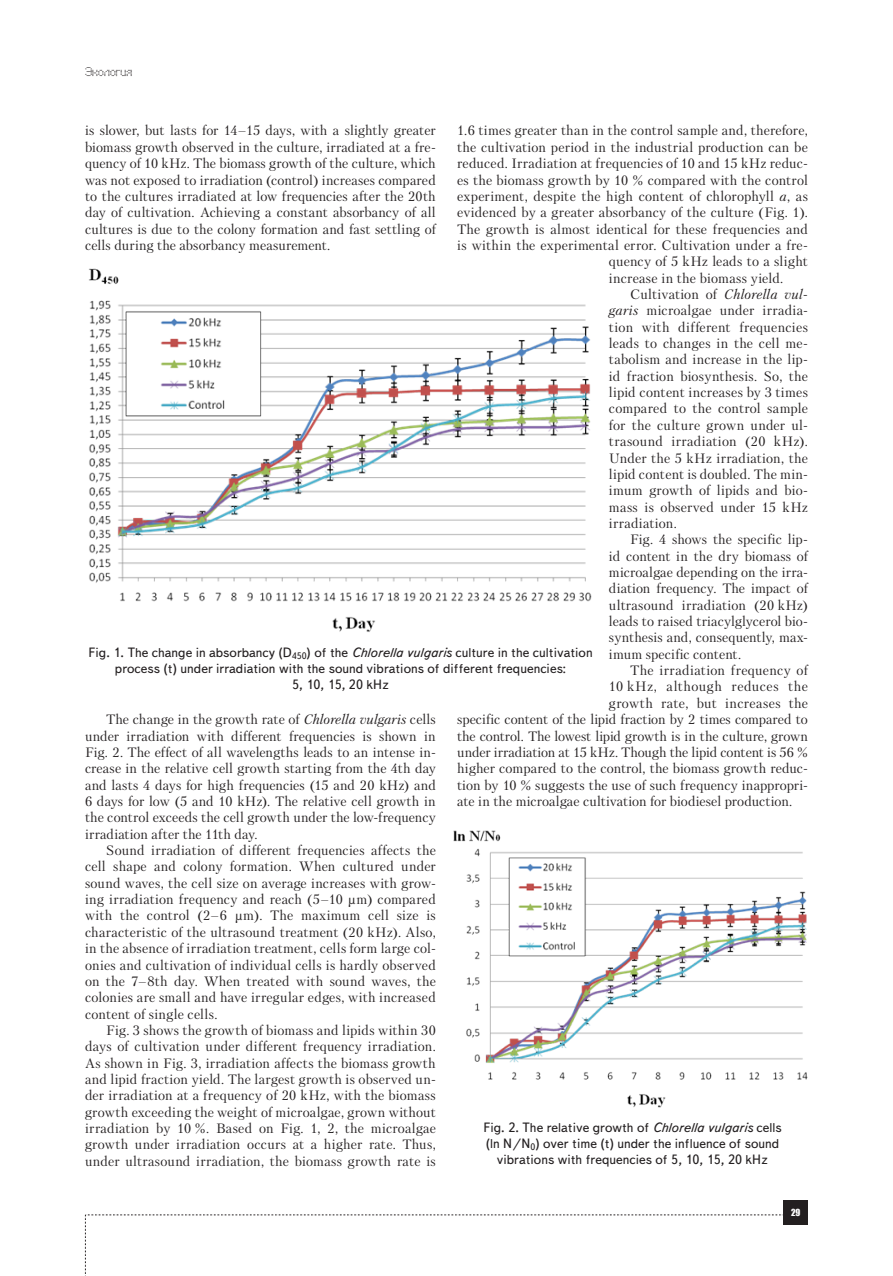
<style>
.page{position:relative;width:893px;height:1276px;background:#fff}
.page>*{position:absolute;margin:0;border:0;box-sizing:border-box;transform-origin:0 0}
.Text__англ{font:13.5px/16.4px "Petersburg C";letter-spacing:.01em;color:#231f20;text-align:justify}
.risunok{font:13.5px/16.2px "Text Book C";color:#231f20;text-align:center}
.Text__англ-2{font:13.5px "Petersburg C";letter-spacing:-.01em;color:#231f20}
.Text__англ-3{font:13.5px "Petersburg C";letter-spacing:.035em;color:#231f20}
.t1{font:12px "Perfo";letter-spacing:.015em;color:#231f20}
.t2{font:9px "Impact";color:#fff}
.s1{font-style:italic}
</style>
<div class="page">
<svg style="left:85px;top:1214px;width:699px;height:62px"></svg>
<div style="left:784px;top:1200px;width:24px;height:24px;background:#231f20"></div>
<img style="left:89px;top:268px;width:503px;height:364px">
<img style="left:453px;top:830px;width:355px;height:278px">
<p class="t1" style="left:85px;top:65px;width:49px">Экология</p>
<p class="Text__англ" style="left:85px;top:122px;width:352px">is slower, but lasts for 14–15 days, with a slightly greater biomass growth observed in the culture, irradiated at a fre&shy;quency of 10 kHz. The biomass growth of the culture, which was not exposed to irradiation (control) increases compared to the cultures irradiated at low frequencies after the 20th day of cultivation. Achieving a constant absorbancy of all cultures is due to the colony formation and fast settling of cells during the absorbancy measurement.</p>
<p class="Text__англ" style="left:457px;top:122px;width:352px">1.6 times greater than in the control sample and, therefore,</p>
<p class="Text__англ" style="left:457px;top:139px;width:352px">the cultivation period in the industrial production can be</p>
<p class="Text__англ" style="left:457px;top:155px;width:352px">reduced. Irradiation at frequencies of 10 and 15 kHz reduc-</p>
<p class="Text__англ" style="left:457px;top:171px;width:352px">es the biomass growth by 10 % compared with the control</p>
<p class="Text__англ" style="left:457px;top:188px;width:352px">experiment, despite the high content of chlorophyll <span class="s1">a</span>, as</p>
<p class="Text__англ" style="left:457px;top:204px;width:352px">evidenced by a greater absorbancy of the culture (Fig. 1).</p>
<p class="Text__англ" style="left:457px;top:220px;width:352px">The growth is almost identical for these frequencies and</p>
<p class="Text__англ" style="left:457px;top:237px;width:352px">is within the experimental error. Cultivation under a fre-</p>
<p class="Text__англ" style="left:609px;top:253px;width:200px">quency of 5 kHz leads to a slight</p>
<p class="Text__англ" style="left:609px;top:270px;width:176px">increase in the biomass yield.</p>
<p class="Text__англ" style="left:609px;top:286px;width:200px;text-indent:21px">Cultivation of <span class="s1">Chlorella vul&shy;garis</span> microalgae under irradia&shy;tion with different frequencies leads to changes in the cell me&shy;tabolism and increase in the lip&shy;id fraction biosynthesis. So, the lipid content increases by 3 times compared to the control sample for the culture grown under ul&shy;trasound irradiation (20 kHz).<br>Under the 5 kHz irradiation, the lipid content is doubled. The min&shy;imum growth of lipids and bio&shy;mass is observed under 15 kHz irradiation.</p>
<p class="Text__англ" style="left:609px;top:531px;width:200px;text-indent:21px">Fig. 4 shows the specific lip&shy;id content in the dry biomass of microalgae depending on the irra&shy;diation frequency. The impact of ultrasound irradiation (20 kHz) leads to raised triacylglycerol bio&shy;synthesis and, consequently, max&shy;imum specific content.</p>
<p class="Text__англ" style="left:630px;top:662px;width:179px">The irradiation frequency of</p>
<p class="Text__англ-3" style="left:609px;top:679px;width:200px">10 kHz, although reduces the</p>
<p class="Text__англ" style="left:609px;top:695px;width:200px">growth rate, but increases the</p>
<p class="Text__англ" style="left:457px;top:711px;width:352px">specific content of the lipid fraction by 2 times compared to</p>
<p class="Text__англ" style="left:457px;top:727px;width:352px">the control. The lowest lipid growth is in the culture, grown</p>
<p class="Text__англ-2" style="left:457px;top:744px;width:352px">under irradiation at 15 kHz. Though the lipid content is 56 %</p>
<p class="Text__англ" style="left:457px;top:760px;width:352px">higher compared to the control, the biomass growth reduc-</p>
<p class="Text__англ" style="left:457px;top:776px;width:352px">tion by 10 % suggests the use of such frequency inappropri-</p>
<p class="Text__англ" style="left:457px;top:793px;width:337px">ate in the microalgae cultivation for biodiesel production.</p>
<p class="risunok" style="left:89px;top:644px;width:506px">Fig. 1. The change in absorbancy (D<sub>450</sub>) of the <span class="s1">Chlorella vulgaris</span> culture in the cultivation process (t) under irradiation with the sound vibrations of different frequencies:<br>5, 10, 15, 20 kHz</p>
<p class="Text__англ" style="left:85px;top:711px;width:352px;text-indent:21px">The change in the growth rate of <span class="s1">Chlorella vulgaris</span> cells under irradiation with different frequencies is shown in Fig. 2. The effect of all wavelengths leads to an intense in&shy;crease in the relative cell growth starting from the 4th day and lasts 4 days for high frequencies (15 and 20 kHz) and 6 days for low (5 and 10 kHz). The relative cell growth in the control exceeds the cell growth under the low-frequency irradiation after the 11th day.</p>
<p class="Text__англ" style="left:85px;top:842px;width:352px;text-indent:21px">Sound irradiation of different frequencies affects the cell shape and colony formation. When cultured under sound waves, the cell size on average increases with grow&shy;ing irradiation frequency and reach (5–10 µm) compared with the control (2–6 µm). The maximum cell size is characteristic of the ultrasound treatment (20 kHz). Also, in the absence of irradiation treatment, cells form large col&shy;onies and cultivation of individual cells is hardly observed on the 7–8th day. When treated with sound waves, the colonies are small and have irregular edges, with increased content of single cells.</p>
<p class="Text__англ" style="left:85px;top:1022px;width:352px;text-indent:21px">Fig. 3 shows the growth of biomass and lipids within 30 days of cultivation under different frequency irradiation.<br>As shown in Fig. 3, irradiation affects the biomass growth and lipid fraction yield. The largest growth is observed un&shy;der irradiation at a frequency of 20 kHz, with the biomass growth exceeding the weight of microalgae, grown without irradiation by 10 %. Based on Fig. 1, 2, the microalgae growth under irradiation occurs at a higher rate. Thus, under ultrasound irradiation, the biomass growth rate is</p>
<p class="risunok" style="left:483px;top:1119px;width:300px">Fig. 2. The relative growth of <span class="s1">Chlorella vulgaris</span> cells (ln N/N<sub>0</sub>) over time (t) under the influence of sound vibrations with frequencies of 5, 10, 15, 20 kHz</p>
<p class="t2" style="left:791px;top:1205px;width:11px">29</p>
</div>
